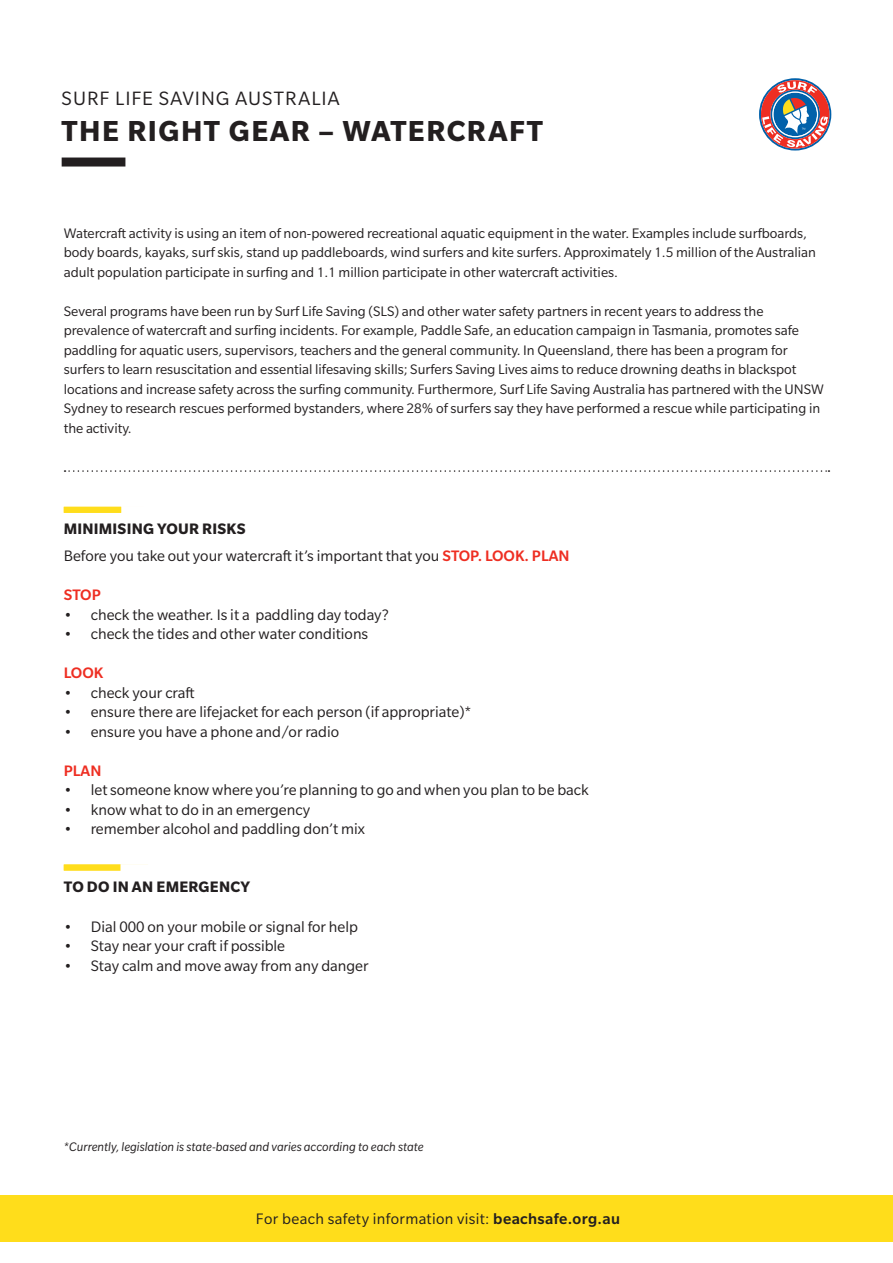
<style>
.page{position:relative;width:893px;height:1263px;background:#fff}
.page>*{position:absolute;margin:0;border:0;box-sizing:border-box;transform-origin:0 0}
.t1{font:700 31.5px "Slate Std";letter-spacing:.045em;color:#231f20}
.t2{font:21px "Slate Std";letter-spacing:.045em;color:#231f20}
.t3{font:16.5px "Slate Std";color:#231f20}
.t4{font:16.5px "Slate Std";letter-spacing:.02em;color:#231f20}
.t5{font:700 16.5px "Slate Std";letter-spacing:.015em;color:#231f20}
.t6{font:500 16.5px "Slate Std";color:#ee2e22}
.t7{font:15px/19.5px "Slate Std";color:#231f20}
.t8{font:italic 13.5px "Slate Std";color:#231f20}
.s1{font-weight:500;color:#ee2e22}
.s2{font-weight:500}
</style>
<div class="page">
<div style="left:62px;top:158px;width:63px;height:9px;background:#231f20"></div>
<svg style="left:759px;top:78px;width:72px;height:73px"></svg>
<svg style="left:65px;top:470px;width:764px;height:2px"></svg>
<div style="left:64px;top:507px;width:57px;height:6px;background:#ffdd1b"></div>
<div style="left:64px;top:864px;width:57px;height:6px;background:#ffdd1b"></div>
<div style="left:120px;top:864px;width:79px;height:8px;background:#fff"></div>
<div style="left:0;top:1195px;width:893px;height:47px;background:#ffdd1b"></div>
<h2 class="t2" style="left:62px;top:87px;width:279px">SURF LIFE SAVING AUSTRALIA</h2>
<h1 class="t1" style="left:62px;top:113px;width:483px">THE RIGHT GEAR – WATERCRAFT</h1>
<p class="t7" style="left:64px;top:223px;width:754px">Watercraft activity is using an item of non-powered recreational aquatic equipment in the water. Examples include surfboards, body boards, kayaks, surf skis, stand up paddleboards, wind surfers and kite surfers. Approximately 1.5 million of the Australian adult population participate in surfing and 1.1 million participate in other watercraft activities.</p>
<p class="t7" style="left:64px;top:301px;width:762px">Several programs have been run by Surf Life Saving (SLS) and other water safety partners in recent years to address the prevalence of watercraft and surfing incidents. For example, Paddle Safe, an education campaign in Tasmania, promotes safe paddling for aquatic users, supervisors, teachers and the general community. In Queensland, there has been a program for surfers to learn resuscitation and essential lifesaving skills; Surfers Saving Lives aims to reduce drowning deaths in blackspot locations and increase safety across the surfing community. Furthermore, Surf Life Saving Australia has partnered with the UNSW Sydney to research rescues performed bystanders, where 28% of surfers say they have performed a rescue while participating in the activity.</p>
<p class="t5" style="left:64px;top:520px;width:183px">MINIMISING YOUR RISKS</p>
<p class="t3" style="left:64px;top:548px;width:507px">Before you take out your watercraft it’s important that you <span class="s1">STOP. LOOK. PLAN</span></p>
<p class="t6" style="left:64px;top:586px;width:39px">STOP</p>
<p class="t3" style="left:64px;top:606px;width:326px">• check the weather. Is it a paddling day today?</p>
<p class="t3" style="left:64px;top:626px;width:306px">• check the tides and other water conditions</p>
<p class="t6" style="left:64px;top:664px;width:41px">LOOK</p>
<p class="t3" style="left:64px;top:684px;width:132px">• check your craft</p>
<p class="t3" style="left:64px;top:704px;width:409px">• ensure there are lifejacket for each person (if appropriate)*</p>
<p class="t3" style="left:64px;top:723px;width:277px">• ensure you have a phone and/or radio</p>
<p class="t6" style="left:64px;top:762px;width:39px">PLAN</p>
<p class="t3" style="left:64px;top:782px;width:527px">• let someone know where you’re planning to go and when you plan to be back</p>
<p class="t3" style="left:64px;top:801px;width:248px">• know what to do in an emergency</p>
<p class="t3" style="left:64px;top:821px;width:303px">• remember alcohol and paddling don’t mix</p>
<p class="t5" style="left:64px;top:878px;width:188px">TO DO IN AN EMERGENCY</p>
<p class="t3" style="left:64px;top:918px;width:296px">• Dial 000 on your mobile or signal for help</p>
<p class="t3" style="left:64px;top:938px;width:223px">• Stay near your craft if possible</p>
<p class="t3" style="left:64px;top:957px;width:306px">• Stay calm and move away from any danger</p>
<p class="t8" style="left:64px;top:1140px;width:361px">*Currently, legislation is state-based and varies according to each state</p>
<p class="t4" style="left:256px;top:1210px;width:366px">For beach safety information visit: <span class="s2">beachsafe.org.au</span></p>
</div>
